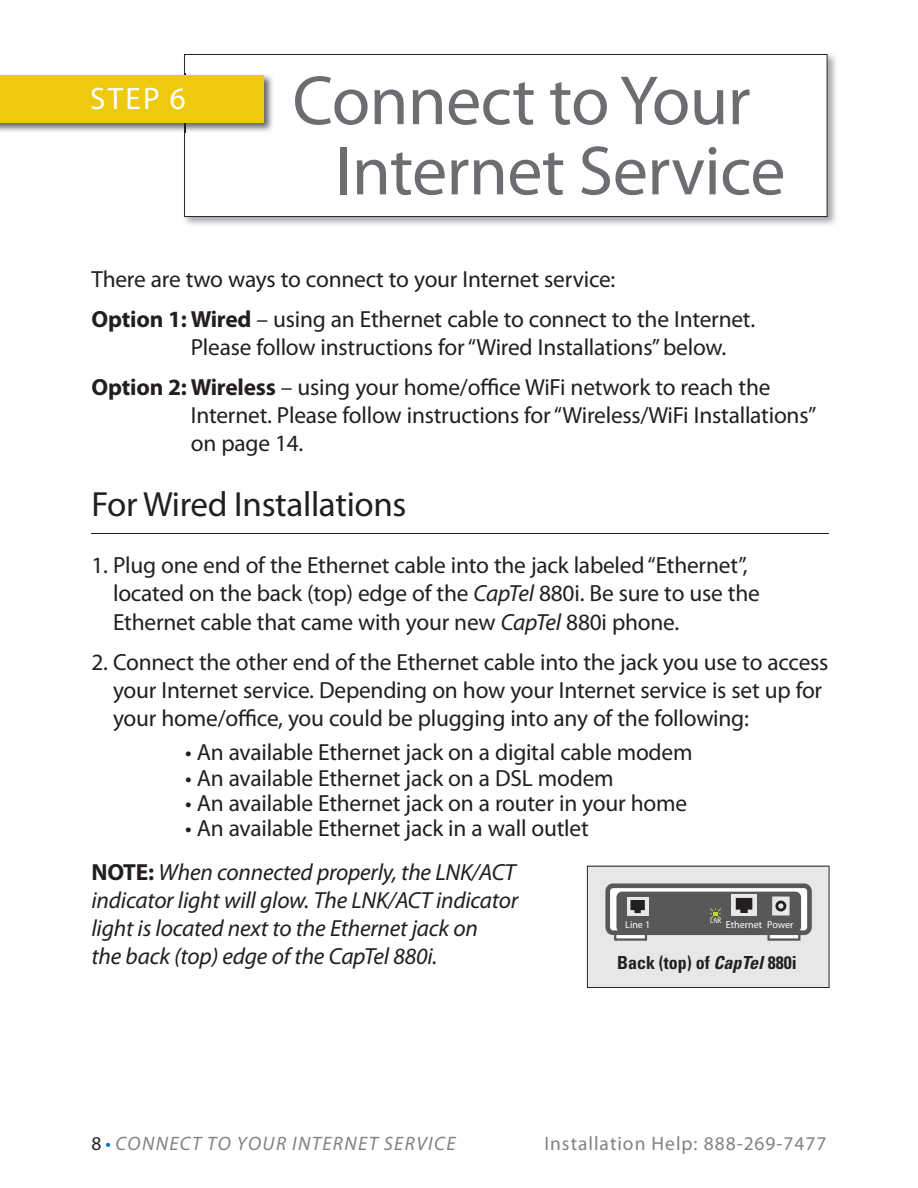
<style>
.page{position:relative;width:918px;height:1188px;background:#fff}
.page>*{position:absolute;margin:0;border:0;box-sizing:border-box;transform-origin:0 0}
.t1{font:70.2px/70.2px "Myriad Pro";letter-spacing:-.01em;color:#6c6d70}
.t2{font:35.1px "Myriad Pro";letter-spacing:-.01em;color:#231f20}
.t3{font:31.2px "Myriad Pro";color:#fff}
.t4{font:23.4px/28.2px "Myriad Pro";letter-spacing:-.01em;color:#231f20}
.t5{font:italic 23.4px/28px "Myriad Pro";letter-spacing:-.01em;color:#231f20}
.t6{font:italic 19.5px "Myriad Pro";letter-spacing:.07em;color:#808285}
.t7{font:19.5px "Myriad Pro";letter-spacing:.05em;color:#808285}
.t8{font:700 condensed 18px "Univers";color:#231f20}
.t9{font:10.2px "Myriad";color:#fff}
.t10{font:6.75px "Myriad";color:#fff}
.s1{font-weight:700}
.s2{font-style:italic}
.s3{font-style:normal;color:#231f20}
.s4{font-style:normal;color:#0073bc}
</style>
<div class="page">
<img style="left:184px;top:54px;width:652px;height:171px">
<svg style="left:184px;top:54px;width:644px;height:163px"></svg>
<img style="left:0;top:74px;width:274px;height:59px">
<img style="left:184px;top:74px;width:2px;height:59px">
<div style="left:0;top:75px;width:264px;height:48px;background:#edc910"></div>
<hr style="left:92px;top:533px;width:737px;height:1px;background:#231f20">
<svg style="left:587px;top:866px;width:243px;height:122px;background:#b8b9ba"></svg>
<h3 class="t3" style="left:90px;top:80px;width:97px">STEP 6</h3>
<h1 class="t1" style="left:335px;top:64px;width:452px;text-indent:-43px">Connect to Your<br>Internet Service</h1>
<p class="t4" style="left:92px;top:258px;width:665px;line-height:39.9px">There are two ways to connect to your Internet service:<br><span class="s1">Option 1: Wired</span> – using an Ethernet cable to connect to the Internet.</p>
<p class="t4" style="left:92px;top:327px;width:681px;line-height:39.9px;text-indent:99px">Please follow instructions for “Wired Installations” below.<br><span class="s1">Option 2: Wireless</span> – using your home/office WiFi network to reach the</p>
<p class="t4" style="left:191px;top:401px;width:627px">Internet. Please follow instructions for “Wireless/WiFi Installations” on page 14.</p>
<h2 class="t2" style="left:92px;top:482px;width:316px">For Wired Installations</h2>
<p class="t4" style="left:113px;top:551px;width:648px;text-indent:-22px">1. Plug one end of the Ethernet cable into the jack labeled “Ethernet”, located on the back (top) edge of the <span class="s2">CapTel</span> 880i. Be sure to use the<br>Ethernet cable that came with your new <span class="s2">CapTel</span> 880i phone.</p>
<p class="t4" style="left:113px;top:647px;width:717px;text-indent:-22px">2. Connect the other end of the Ethernet cable into the jack you use to access your Internet service. Depending on how your Internet service is set up for your home/office, you could be plugging into any of the following:</p>
<p class="t4" style="left:185px;top:738px;width:509px">• An available Ethernet jack on a digital cable modem</p>
<p class="t4" style="left:185px;top:763px;width:430px">• An available Ethernet jack on a DSL modem</p>
<p class="t4" style="left:185px;top:789px;width:504px">• An available Ethernet jack on a router in your home</p>
<p class="t4" style="left:92px;top:807px;width:499px;line-height:43.2px;text-indent:94px">• An available Ethernet jack in a wall outlet<br><span class="s1">NOTE:</span> <span class="s2">When connected properly, the LNK/ACT</span></p>
<p class="t5" style="left:92px;top:885px;width:428px">indicator light will glow. The LNK/ACT indicator light is located next to the Ethernet jack on<br>the back (top) edge of the CapTel 880i.</p>
<p class="t10" style="left:710px;top:917px;width:13px">LNK</p>
<p class="t9" style="left:625px;top:920px;width:27px">Line 1</p>
<p class="t9" style="left:726px;top:919px;width:69px">Ethernet Power</p>
<p class="t8" style="left:617px;top:952px;width:181px">Back (top) of <span class="s2">CapTel</span> 880i</p>
<p class="t6" style="left:92px;top:1132px;width:366px"><span class="s3">8</span> <span class="s4">•</span> CONNECT TO YOUR INTERNET SERVICE</p>
<p class="t7" style="left:545px;top:1132px;width:283px">Installation Help: 888-269-7477</p>
</div>
